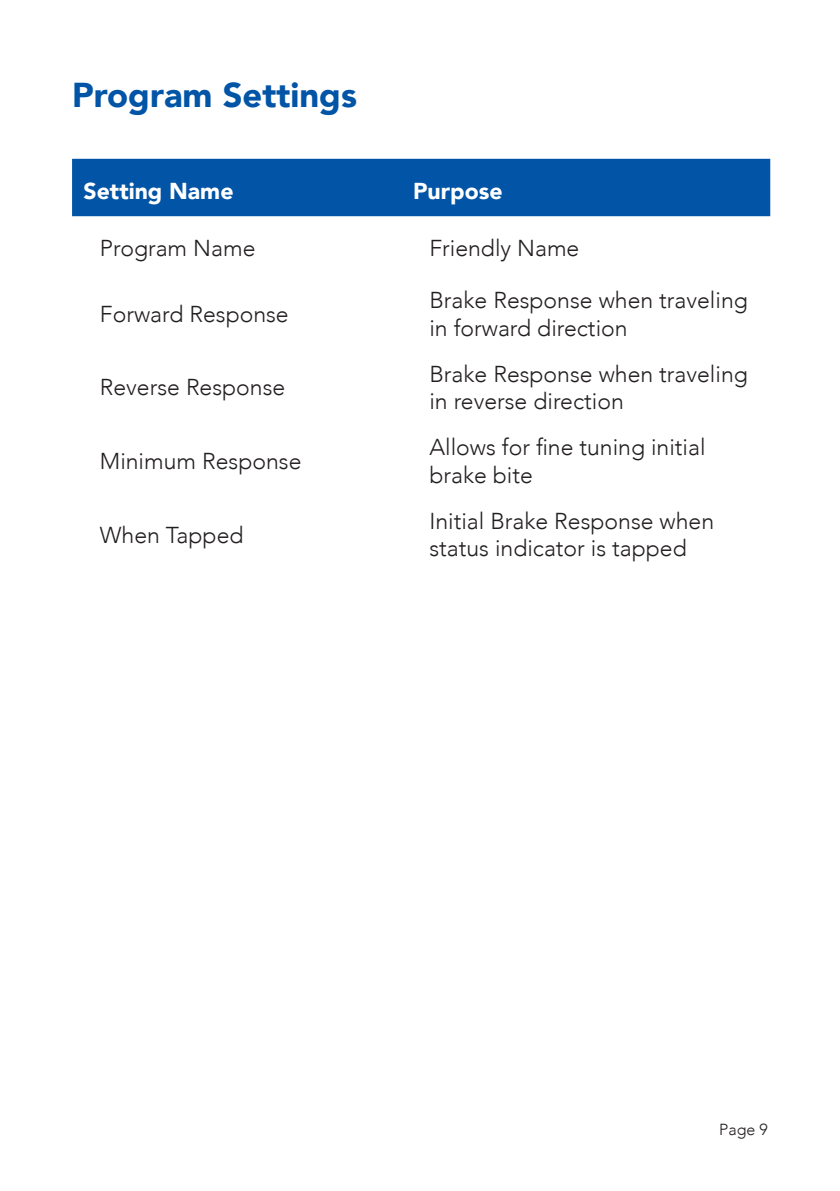
<style>
.page{position:relative;width:840px;height:1191px;background:#fff}
.page>*{position:absolute;margin:0;border:0;box-sizing:border-box;transform-origin:0 0}
.t1{font:900 34.4px "Avenir";color:#0154a6}
.t2{font:300 23px/27.6px "Avenir";color:#231f20}
.t3{font:900 23px "Avenir";color:#fff}
.t4{font:300 16px "Avenir";color:#231f20}
</style>
<div class="page">
<div style="left:72px;top:159px;width:697px;height:57px;background:#0154a6"></div>
<p class="t1" style="left:72px;top:65px;width:286px">Program Settings</p>
<p class="t3" style="left:83px;top:171px;width:151px">Setting Name</p>
<p class="t3" style="left:413px;top:171px;width:91px">Purpose</p>
<p class="t2" style="left:100px;top:235px;width:157px">Program Name</p>
<p class="t2" style="left:429px;top:235px;width:151px">Friendly Name</p>
<p class="t2" style="left:100px;top:300px;width:190px">Forward Response</p>
<p class="t2" style="left:100px;top:374px;width:187px">Reverse Response</p>
<p class="t2" style="left:100px;top:447px;width:203px">Minimum Response</p>
<p class="t2" style="left:100px;top:521px;width:145px">When Tapped</p>
<p class="t2" style="left:429px;top:286px;width:320px">Brake Response when traveling in forward direction</p>
<p class="t2" style="left:429px;top:360px;width:320px">Brake Response when traveling in reverse direction</p>
<p class="t2" style="left:429px;top:433px;width:277px">Allows for fine tuning initial brake bite</p>
<p class="t2" style="left:429px;top:507px;width:286px">Initial Brake Response when status indicator is tapped</p>
<p class="t4" style="left:718px;top:1120px;width:50px">Page 9</p>
</div>
